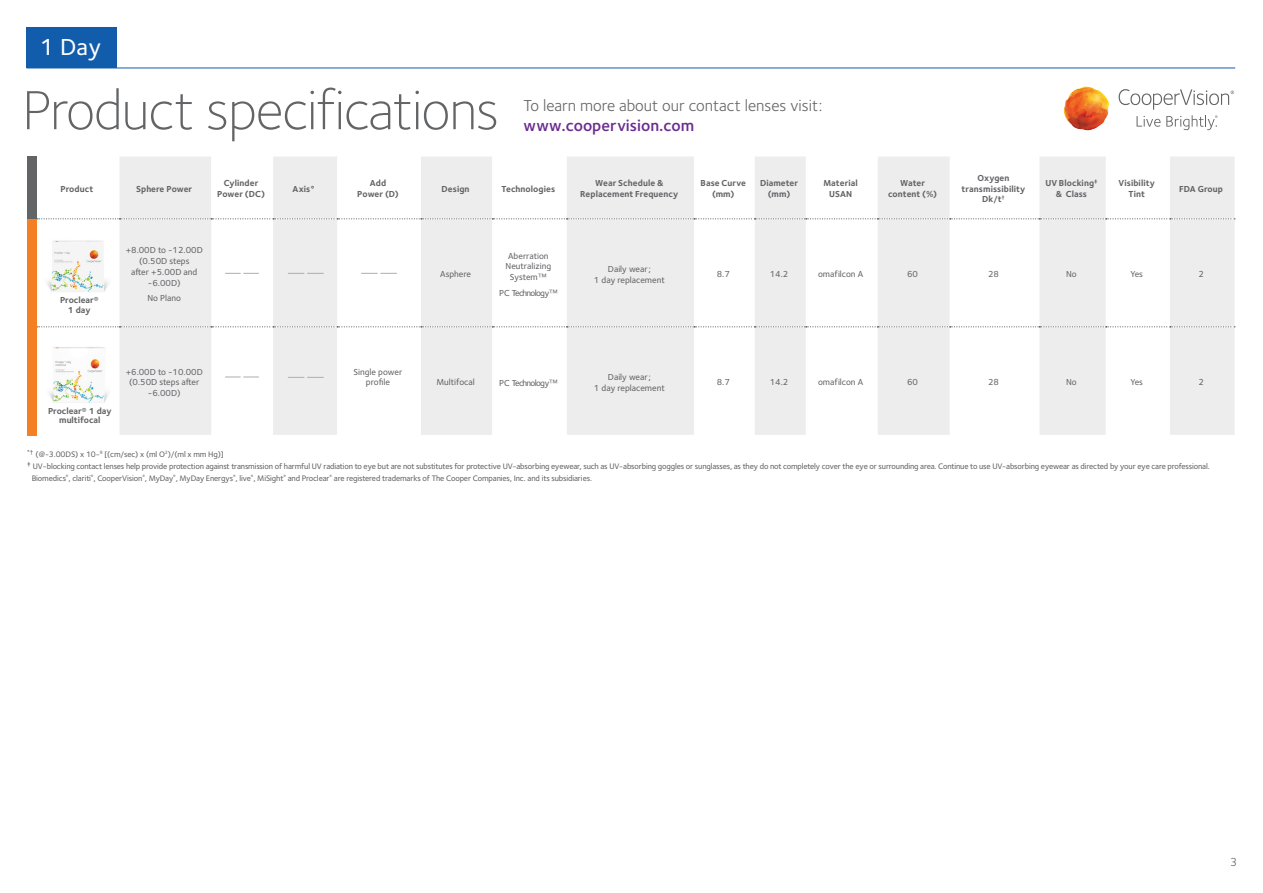
<style>
.page{position:relative;width:1263px;height:893px;background:#fff}
.page>*{position:absolute;margin:0;border:0;box-sizing:border-box;transform-origin:0 0}
.t1{font:300 57px "Foundry Sterling";letter-spacing:-.02em;color:#636466}
.t2{font:500 24px "Foundry Sterling";color:#fff}
.t3{font:16.5px "Foundry Sterling";color:#636466}
.t4{font:600 16.5px "Foundry Sterling";color:#6b2c90}
.t5{font:12px "Foundry Sterling";color:#636366}
.Table_Style_1{font:500 9px/10.8px "Foundry Sterling";color:#636366;text-align:center}
.Header-table_Style{font:700 9px/10.5px "Foundry Sterling";letter-spacing:.005em;color:#636366;text-align:center}
.Table_Style_1-2{font:700 9px/9.8px "Foundry Sterling";color:#636466;text-align:center}
.Table_Style_1-3{font:500 9px "Foundry Sterling";letter-spacing:-.075em;color:#636366}
.t6{font:500 8.25px "Foundry Sterling";letter-spacing:-.02em;color:#636366}
.s1{font-family:"Avenir";font-weight:400}
</style>
<div class="page">
<div style="left:119px;top:157px;width:1115px;height:278px;background:#ededee"></div>
<svg style="left:211px;top:157px;width:959px;height:278px"></svg>
<svg style="left:37px;top:326px;width:1198px;height:1px"></svg>
<svg style="left:37px;top:218px;width:1198px;height:1px"></svg>
<img style="left:1063px;top:86px;width:47px;height:45px">
<svg style="left:1118px;top:89px;width:116px;height:41px"></svg>
<div style="left:27px;top:27px;width:90px;height:41px;background:#125dab"></div>
<hr style="left:27px;top:68px;width:1208px;height:1px;background:#125dab">
<div style="left:27px;top:157px;width:10px;height:62px;background:#636466"></div>
<div style="left:27px;top:219px;width:10px;height:216px;background:#f58023"></div>
<img style="left:47px;top:240px;width:61px;height:52px">
<img style="left:49px;top:347px;width:59px;height:56px">
<svg style="left:225px;top:273px;width:34px;height:1px"></svg>
<svg style="left:288px;top:273px;width:36px;height:1px"></svg>
<svg style="left:361px;top:273px;width:36px;height:1px"></svg>
<svg style="left:288px;top:377px;width:36px;height:1px"></svg>
<svg style="left:225px;top:377px;width:34px;height:1px"></svg>
<p class="t2" style="left:40px;top:33px;width:63px">1 Day</p>
<p class="t1" style="left:22px;top:77px;width:479px">Product specif ications</p>
<p class="t3" style="left:523px;top:96px;width:300px">To learn more about our contact lenses visit:</p>
<p class="t4" style="left:523px;top:115px;width:172px">www.coopervision.com</p>
<p class="Header-table_Style" style="left:60px;top:184px;width:35px">Product</p>
<p class="Table_Style_1-2" style="left:136px;top:184px;width:58px">Sphere Power</p>
<p class="Header-table_Style" style="left:217px;top:179px;width:49px">Cylinder<br>Power (DC)</p>
<p class="Header-table_Style" style="left:292px;top:184px;width:25px">Axis°</p>
<p class="Header-table_Style" style="left:370px;top:179px;width:18px">Add</p>
<p class="Header-table_Style" style="left:357px;top:189px;width:43px">Power (D)</p>
<p class="Header-table_Style" style="left:442px;top:184px;width:29px">Design</p>
<p class="Header-table_Style" style="left:502px;top:184px;width:55px">Technologies</p>
<p class="Header-table_Style" style="left:580px;top:179px;width:100px">Wear Schedule &amp;<br>Replacement Frequency</p>
<p class="Header-table_Style" style="left:701px;top:179px;width:47px">Base Curve (mm)</p>
<p class="Header-table_Style" style="left:760px;top:179px;width:40px">Diameter (mm)</p>
<p class="Header-table_Style" style="left:823px;top:179px;width:36px">Material</p>
<p class="Header-table_Style" style="left:829px;top:189px;width:24px">USAN</p>
<p class="Header-table_Style" style="left:900px;top:179px;width:27px">Water</p>
<p class="Header-table_Style" style="left:888px;top:189px;width:51px">content (%)</p>
<p class="Header-table_Style" style="left:962px;top:173px;width:65px">Oxygen transmissibility</p>
<p class="Header-table_Style" style="left:982px;top:194px;width:24px">Dk/t<sup>†</sup></p>
<p class="Header-table_Style" style="left:1045px;top:179px;width:54px">UV Blocking<sup>‡ </sup>&amp; Class</p>
<p class="Header-table_Style" style="left:1118px;top:179px;width:38px">Visibility<br>Tint</p>
<p class="Header-table_Style" style="left:1179px;top:184px;width:45px">FDA Group</p>
<p class="Table_Style_1-2" style="left:60px;top:296px;width:40px">Proclear®<br>1 day</p>
<p class="Table_Style_1" style="left:126px;top:245px;width:79px">+8.00D to -12.00D (0.50D steps<br>after +5.00D and -6.00D)</p>
<p class="Table_Style_1" style="left:147px;top:293px;width:35px">No Plano</p>
<p class="Table_Style_1" style="left:440px;top:269px;width:33px">Asphere</p>
<p class="Table_Style_1" style="left:506px;top:250px;width:47px">Aberration<br>Neutralizing<br>System<span class="s1">™</span></p>
<p class="Table_Style_1-3" style="left:499px;top:287px;width:60px">PC Technology<span class="s1">™</span></p>
<p class="Table_Style_1" style="left:594px;top:263px;width:72px">Daily wear;<br>1 day replacement</p>
<p class="Table_Style_1" style="left:717px;top:269px;width:15px">8.7</p>
<p class="Table_Style_1" style="left:770px;top:269px;width:20px">14.2</p>
<p class="Table_Style_1" style="left:818px;top:269px;width:47px">omaf ilcon A</p>
<p class="Table_Style_1" style="left:907px;top:269px;width:12px">60</p>
<p class="Table_Style_1" style="left:988px;top:269px;width:12px">28</p>
<p class="Table_Style_1" style="left:1066px;top:269px;width:12px">No</p>
<p class="Table_Style_1" style="left:1130px;top:269px;width:14px">Yes</p>
<p class="Table_Style_1" style="left:1198px;top:269px;width:7px">2</p>
<p class="Table_Style_1" style="left:126px;top:366px;width:79px">+6.00D to -10.00D (0.50D steps after -6.00D)</p>
<p class="Table_Style_1" style="left:353px;top:366px;width:51px">Single power profile</p>
<p class="Table_Style_1" style="left:436px;top:377px;width:40px">Multifocal</p>
<p class="Table_Style_1-3" style="left:499px;top:377px;width:60px">PC Technology<span class="s1">™</span></p>
<p class="Table_Style_1" style="left:594px;top:372px;width:72px">Daily wear;<br>1 day replacement</p>
<p class="Table_Style_1" style="left:717px;top:377px;width:15px">8.7</p>
<p class="Table_Style_1" style="left:770px;top:377px;width:20px">14.2</p>
<p class="Table_Style_1" style="left:818px;top:377px;width:47px">omaf ilcon A</p>
<p class="Table_Style_1" style="left:907px;top:377px;width:12px">60</p>
<p class="Table_Style_1" style="left:988px;top:377px;width:12px">28</p>
<p class="Table_Style_1" style="left:1066px;top:377px;width:12px">No</p>
<p class="Table_Style_1" style="left:1130px;top:377px;width:14px">Yes</p>
<p class="Table_Style_1" style="left:1198px;top:377px;width:7px">2</p>
<p class="Table_Style_1-2" style="left:48px;top:406px;width:65px">Proclear® 1 day multifocal</p>
<p class="t6" style="left:27px;top:449px;width:198px"><sup>*†</sup> (@-3.00DS) x 10-<sup>9</sup> [(cm/sec) x (ml O<sup>2</sup>)/(ml x mm Hg)]</p>
<p class="t6" style="left:27px;top:461px;width:1184px"><sup>‡</sup> UV-blocking contact lenses help provide protection against transmission of harmful UV radiation to eye but are not substitutes for protective UV-absorbing eyewear, such as UV-absorbing goggles or sunglasses, as they do not completely cover the eye or surrounding area. Continue to use UV-absorbing eyewear as directed by your eye care professional.</p>
<p class="t6" style="left:32px;top:473px;width:562px">Biomedics<sup>®</sup>, clariti<sup>®</sup>, CooperVision<sup>®</sup>, MyDay<sup>®</sup>, MyDay Energys<sup>®</sup>, live<sup>®</sup>, MiSight<sup>®</sup> and Proclear<sup>®</sup> are registered trademarks of The Cooper Companies, Inc. and its subsidiaries.</p>
<p class="t5" style="left:1230px;top:855px;width:9px">3</p>
</div>
